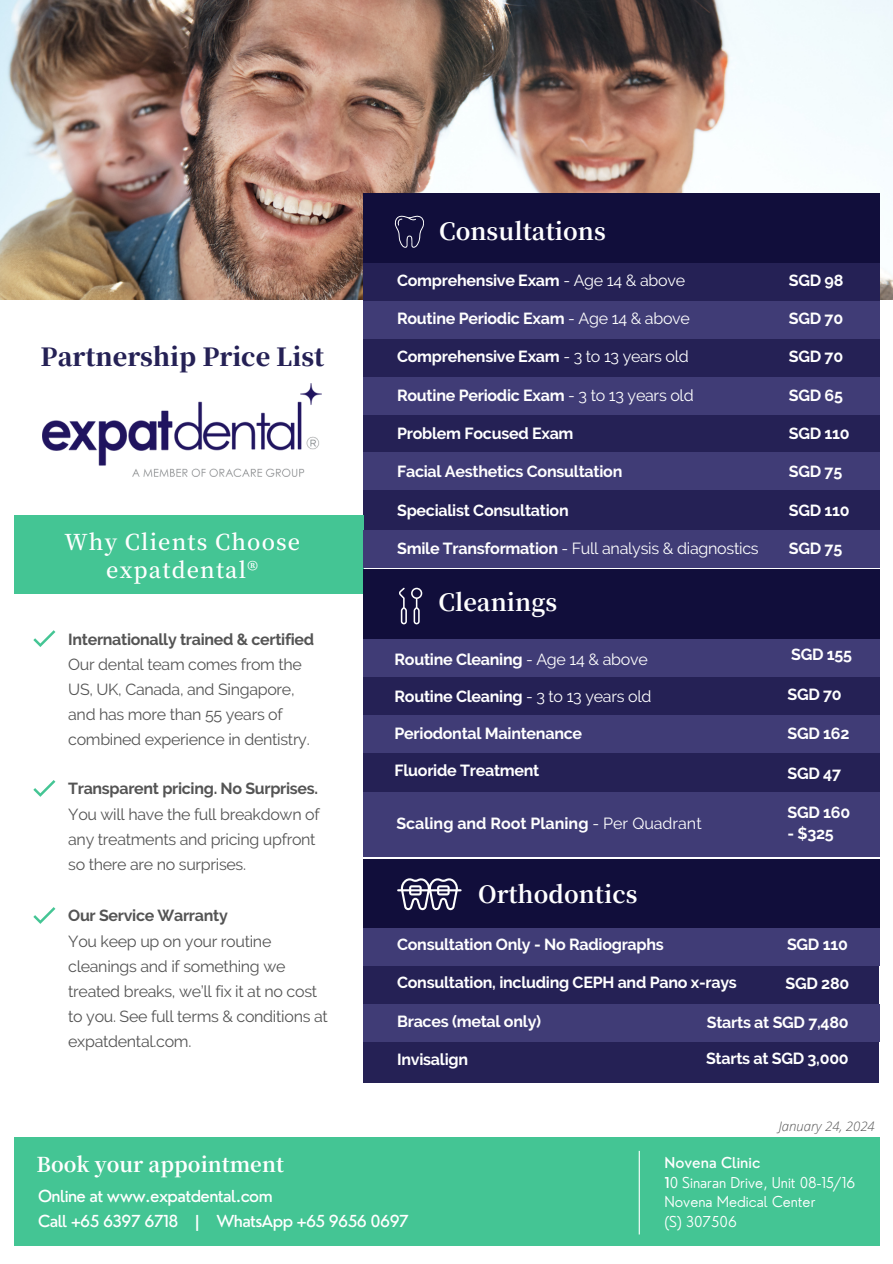
<style>
.page{position:relative;width:893px;height:1264px;background:#fff}
.page>*{position:absolute;margin:0;border:0;box-sizing:border-box;transform-origin:0 0}
.t1{font:800 24.75px "Source Han Serif JP";color:#252155}
.t2{font:700 23.7px "Source Han Serif JP";color:#fff}
.t3{font:600 21.75px/27.3px "Source Han Serif JP";letter-spacing:.05em;color:#fff;text-align:center}
.t4{font:700 20.4px "Source Han Serif JP";color:#fff}
.t5{font:500 16.2px/24.8px "Nourd";letter-spacing:-.035em;color:#fff}
.t6{font:700 16.05px "Raleway";letter-spacing:-.015em;color:#fff}
.t7{font:16.05px/25.2px "Raleway";letter-spacing:-.02em;color:#545454}
.t8{font:16.05px "Raleway";letter-spacing:-.015em;color:#fff}
.t9{font:300 14.7px/19.6px "Nourd";color:#fff}
.t10{font:italic 300 13.2px "Open Sans";color:#545454}
.s1{font-weight:700}
.s2{font-weight:400}
.s3{font-weight:500}
</style>
<div class="page">
<img style="left:0;top:0;width:892px;height:299px">
<div style="left:363px;top:193px;width:516px;height:83px;background:#110e3b"></div>
<svg style="left:394px;top:215px;width:30px;height:33px"></svg>
<div style="left:363px;top:263px;width:516px;height:299px;background:#252155"></div>
<div style="left:14px;top:1136px;width:865px;height:109px;background:#44c594"></div>
<div style="left:14px;top:515px;width:349px;height:79px;background:#44c594"></div>
<div style="left:363px;top:301px;width:516px;height:37px;background:#403c76"></div>
<div style="left:363px;top:377px;width:516px;height:37px;background:#403c76"></div>
<div style="left:363px;top:452px;width:516px;height:38px;background:#403c76"></div>
<div style="left:363px;top:530px;width:516px;height:37px;background:#403c76"></div>
<div style="left:363px;top:636px;width:516px;height:220px;background:#252155"></div>
<div style="left:363px;top:792px;width:516px;height:64px;background:#403c76"></div>
<div style="left:363px;top:569px;width:516px;height:71px;background:#110e3b"></div>
<div style="left:363px;top:639px;width:516px;height:37px;background:#403c76"></div>
<div style="left:363px;top:715px;width:516px;height:37px;background:#403c76"></div>
<svg style="left:399px;top:587px;width:23px;height:37px"></svg>
<svg style="left:33px;top:630px;width:22px;height:17px"></svg>
<svg style="left:33px;top:780px;width:22px;height:16px"></svg>
<svg style="left:33px;top:907px;width:22px;height:16px"></svg>
<hr style="left:638px;top:1150px;width:1px;height:84px;background:#fff">
<div style="left:363px;top:927px;width:516px;height:155px;background:#252155"></div>
<div style="left:363px;top:858px;width:516px;height:71px;background:#110e3b"></div>
<div style="left:363px;top:928px;width:516px;height:37px;background:#403c76"></div>
<div style="left:363px;top:1004px;width:516px;height:37px;background:#403c76"></div>
<svg style="left:397px;top:878px;width:64px;height:32px"></svg>
<img style="left:43px;top:384px;width:279px;height:92px">
<h4 class="t1" style="left:41px;top:337px;width:285px">Partnership Price List</h4>
<p class="t3" style="left:64px;top:527px;width:237px">Why Clients Choose expatdental®</p>
<h1 class="t7" style="left:68px;top:626px;width:247px"><span class="s1">Internationally trained &amp; certified<br></span>Our dental team comes from the<br>US, UK, Canada, and Singapore, and has more than 55 years of combined experience in dentistry.</h1>
<h4 class="t7" style="left:68px;top:776px;width:253px"><span class="s1">Transparent pricing. No Surprises.<br></span>You will have the full breakdown of any treatments and pricing upfront so there are no surprises.</h4>
<p class="t7" style="left:68px;top:903px;width:261px"><span class="s1">Our Service Warranty<br></span>You keep up on your routine cleanings and if something we treated breaks, we’ll fix it at no cost to you. See full terms &amp; conditions at expatdental.com.</p>
<h2 class="t2" style="left:439px;top:213px;width:168px">Consultations</h2>
<h5 class="t6" style="left:397px;top:270px;width:289px">Comprehensive Exam <span class="s2">- Age 14 &amp; above</span></h5>
<h5 class="t6" style="left:397px;top:309px;width:294px">Routine Periodic Exam <span class="s2">- Age 14 &amp; above</span></h5>
<h5 class="t6" style="left:397px;top:347px;width:293px">Comprehensive Exam <span class="s2">- 3 to 13 years old</span></h5>
<h5 class="t6" style="left:397px;top:385px;width:298px">Routine Periodic Exam <span class="s2">- 3 to 13 years old</span></h5>
<h5 class="t6" style="left:397px;top:424px;width:178px">Problem Focused Exam</h5>
<h5 class="t6" style="left:397px;top:462px;width:227px">Facial Aesthetics Consultation</h5>
<h5 class="t6" style="left:397px;top:500px;width:173px">Specialist Consultation</h5>
<h5 class="t8" style="left:397px;top:538px;width:363px"><span class="s1">Smile Transformation</span> - Full analysis &amp; diagnostics</h5>
<h3 class="t2" style="left:438px;top:584px;width:120px">Cleanings</h3>
<h5 class="t6" style="left:394px;top:649px;width:255px">Routine Cleaning <span class="s2">- Age 14 &amp; above</span></h5>
<h5 class="t6" style="left:394px;top:687px;width:258px">Routine Cleaning <span class="s2">- 3 to 13 years old</span></h5>
<h5 class="t6" style="left:394px;top:724px;width:189px">Periodontal Maintenance</h5>
<h5 class="t6" style="left:394px;top:761px;width:146px">Fluoride Treatment</h5>
<h3 class="t6" style="left:396px;top:814px;width:307px">Scaling and Root Planing <span class="s2">- Per Quadrant</span></h3>
<p class="t2" style="left:478px;top:875px;width:161px">Orthodontics</p>
<p class="t6" style="left:788px;top:270px;width:56px">SGD 98</p>
<p class="t6" style="left:788px;top:309px;width:56px">SGD 70</p>
<p class="t6" style="left:788px;top:347px;width:56px">SGD 70</p>
<p class="t6" style="left:788px;top:385px;width:56px">SGD 65</p>
<p class="t6" style="left:788px;top:424px;width:62px">SGD 110</p>
<p class="t6" style="left:788px;top:462px;width:55px">SGD 75</p>
<p class="t6" style="left:788px;top:500px;width:62px">SGD 110</p>
<p class="t6" style="left:788px;top:538px;width:55px">SGD 75</p>
<h5 class="t6" style="left:791px;top:645px;width:62px">SGD 155</h5>
<h5 class="t6" style="left:787px;top:684px;width:56px">SGD 70</h5>
<h5 class="t6" style="left:787px;top:724px;width:63px">SGD 162</h5>
<h5 class="t6" style="left:787px;top:763px;width:55px">SGD 47</h5>
<h5 class="t6" style="left:787px;top:803px;width:64px">SGD 160</h5>
<h1 class="t6" style="left:787px;top:824px;width:48px">- $325</h1>
<h5 class="t6" style="left:397px;top:934px;width:268px">Consultation Only - No Radiographs</h5>
<h5 class="t6" style="left:397px;top:973px;width:341px">Consultation, including CEPH and Pano x-rays</h5>
<h5 class="t6" style="left:397px;top:1011px;width:145px">Braces (metal only)</h5>
<h5 class="t6" style="left:397px;top:1049px;width:72px">Invisalign</h5>
<h1 class="t6" style="left:787px;top:935px;width:62px">SGD 110</h1>
<h1 class="t6" style="left:785px;top:973px;width:65px">SGD 280</h1>
<h3 class="t6" style="left:706px;top:1012px;width:143px">Starts at SGD 7,480</h3>
<h1 class="t6" style="left:706px;top:1049px;width:144px">Starts at SGD 3,000</h1>
<h4 class="t10" style="left:778px;top:1116px;width:98px">January 24, 2024</h4>
<p class="t4" style="left:36px;top:1148px;width:249px">Book your appointment</p>
<h5 class="t5" style="left:38px;top:1183px;width:372px">Online at www.expatdental.com<br>Call +65 6397 6718 | WhatsApp +65 9656 0697</h5>
<p class="t9" style="left:664px;top:1152px;width:192px"><span class="s3">Novena Clinic<br>1</span>0 Sinaran Drive, Unit 08-15/16<br>Novena Medical Center<br>(S) 307506</p>
</div>
